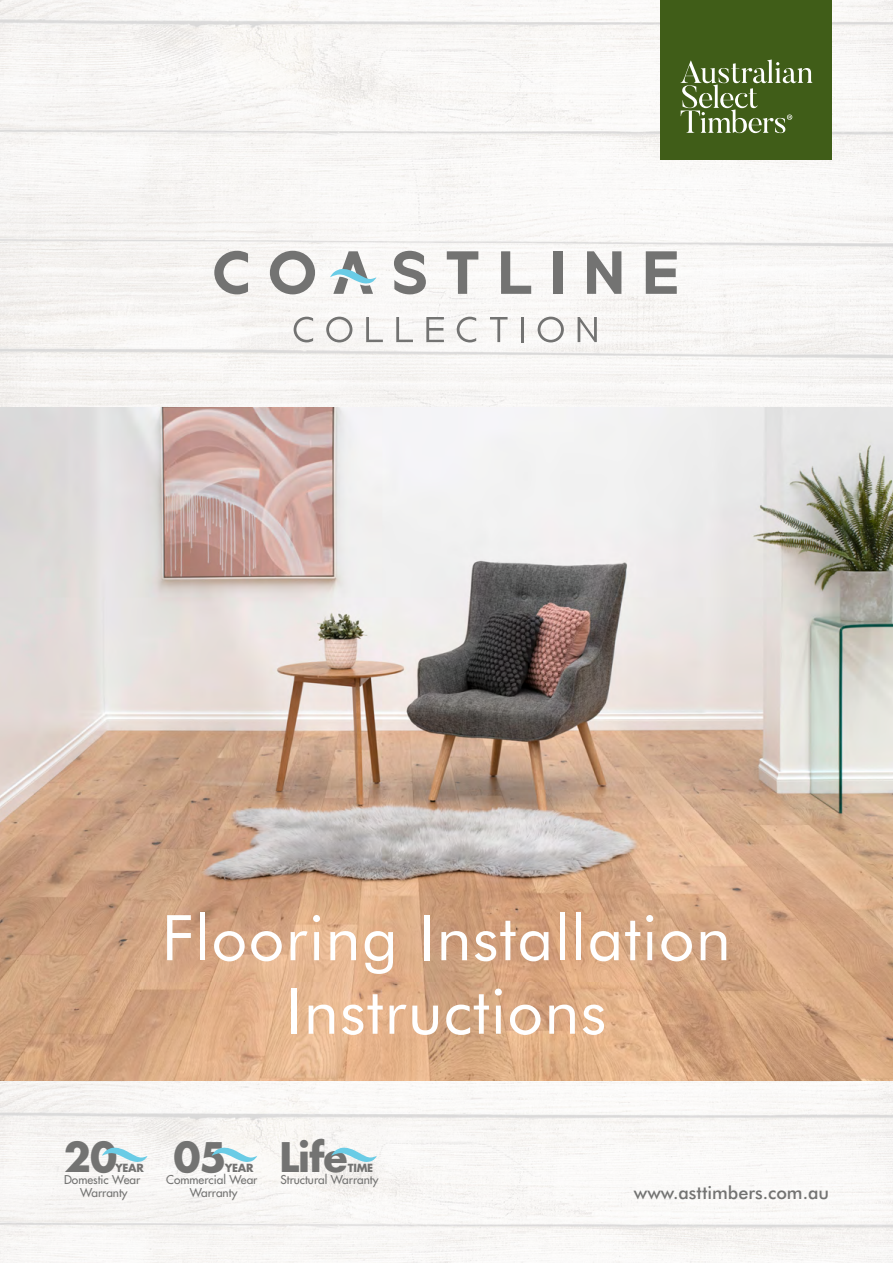
<style>
.page{position:relative;width:893px;height:1263px;background:#fff}
.page>*{position:absolute;margin:0;border:0;box-sizing:border-box;transform-origin:0 0}
.t1{font:63px/73.5px "Futura BT";letter-spacing:.02em;color:#fff;text-align:center}
.t2{font:700 39.6px "Futura";letter-spacing:-.025em;color:#737372}
.t3{font:500 18px "Futura BT";color:#737372}
.t4{font:11.85px/12.1px "Futura";color:#737372;text-align:center}
.t5{font:700 10.95px "Futura";letter-spacing:-.025em;color:#737372}
</style>
<div class="page">
<img style="left:0;top:0;width:893px;height:1263px">
<div style="left:661px;top:0;width:171px;height:159px;background:#405d18"></div>
<svg style="left:681px;top:60px;width:131px;height:73px"></svg>
<svg style="left:212px;top:1147px;width:45px;height:15px"></svg>
<svg style="left:102px;top:1147px;width:46px;height:15px"></svg>
<svg style="left:331px;top:1147px;width:46px;height:15px"></svg>
<svg style="left:214px;top:251px;width:34px;height:43px"></svg>
<svg style="left:270px;top:251px;width:45px;height:43px"></svg>
<svg style="left:394px;top:251px;width:32px;height:43px"></svg>
<svg style="left:447px;top:251px;width:31px;height:43px"></svg>
<svg style="left:501px;top:251px;width:30px;height:43px"></svg>
<div style="left:554px;top:251px;width:9px;height:43px;background:#737372"></div>
<svg style="left:587px;top:251px;width:34px;height:43px"></svg>
<svg style="left:646px;top:251px;width:31px;height:43px"></svg>
<svg style="left:294px;top:317px;width:19px;height:25px"></svg>
<svg style="left:326px;top:317px;width:26px;height:25px"></svg>
<svg style="left:366px;top:317px;width:17px;height:25px"></svg>
<svg style="left:396px;top:317px;width:17px;height:25px"></svg>
<svg style="left:426px;top:317px;width:18px;height:25px"></svg>
<svg style="left:457px;top:317px;width:19px;height:25px"></svg>
<svg style="left:490px;top:317px;width:18px;height:25px"></svg>
<hr style="left:521px;top:317px;width:3px;height:25px;background:#737372">
<svg style="left:538px;top:317px;width:26px;height:25px"></svg>
<svg style="left:578px;top:317px;width:19px;height:25px"></svg>
<svg style="left:330px;top:251px;width:46px;height:43px"></svg>
<h1 class="t1" style="left:162px;top:900px;width:571px">Flooring Installation<br>Instructions</h1>
<h2 class="t2" style="left:64px;top:1130px;width:55px">20</h2>
<p class="t5" style="left:115px;top:1160px;width:30px">YEAR</p>
<p class="t4" style="left:64px;top:1174px;width:78px">Domestic Wear<br>Warranty</p>
<h2 class="t2" style="left:173px;top:1130px;width:55px">05</h2>
<p class="t4" style="left:190px;top:1186px;width:49px">Warranty</p>
<p class="t5" style="left:225px;top:1160px;width:30px">YEAR</p>
<p class="t4" style="left:166px;top:1174px;width:93px">Commercial Wear</p>
<h2 class="t2" style="left:280px;top:1130px;width:70px">Life</h2>
<p class="t4" style="left:280px;top:1174px;width:100px">Structural Warranty</p>
<p class="t5" style="left:348px;top:1160px;width:27px">TIME</p>
<h3 class="t3" style="left:634px;top:1182px;width:197px">www.asttimbers.com.au</h3>
</div>
